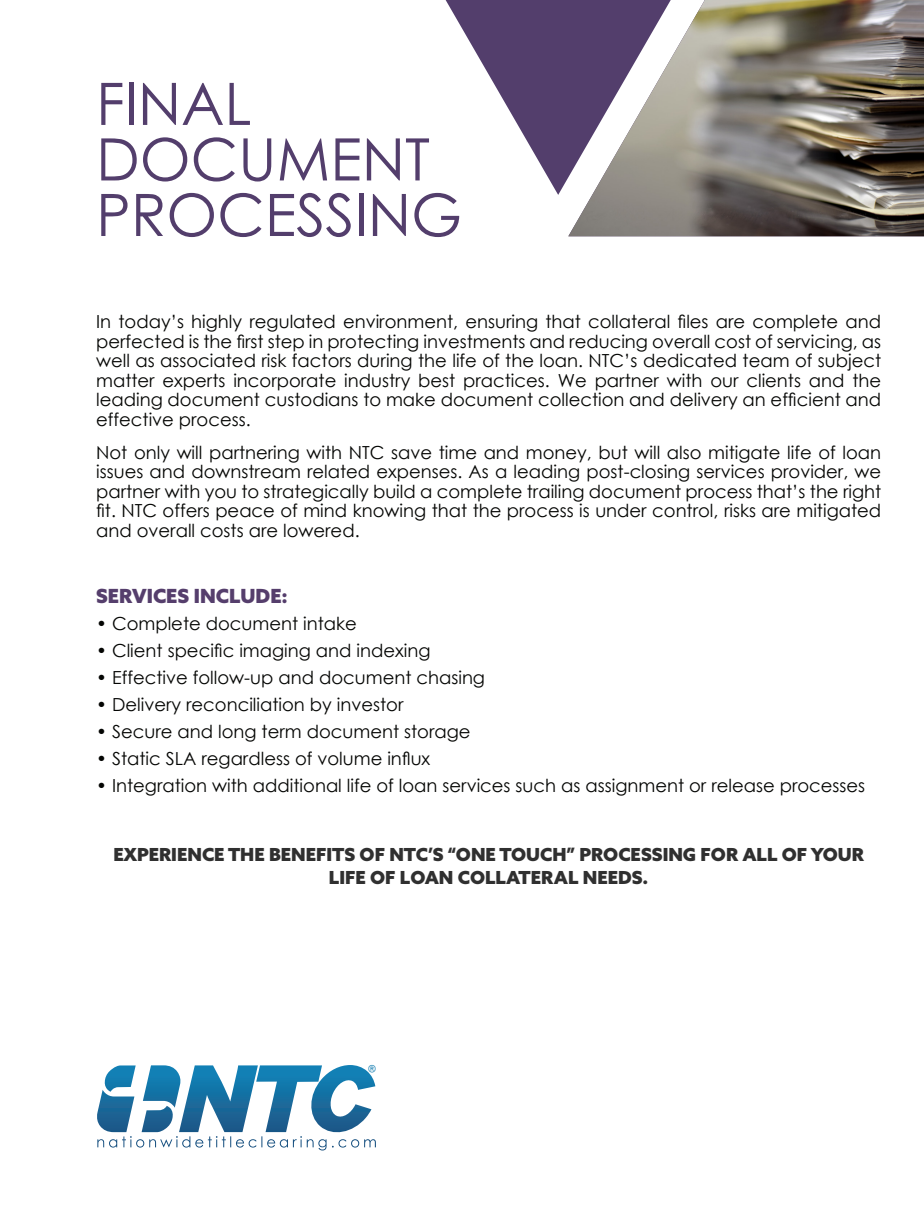
<style>
.page{position:relative;width:924px;height:1221px;background:#fff}
.page>*{position:absolute;margin:0;border:0;box-sizing:border-box;transform-origin:0 0}
.t1{font:58.5px/55.5px "Century Gothic";color:#533e6c}
.intro-paragraph{font:900 19.5px "Azo Sans";color:#553e6c}
.intro-paragraph-2{font:18px/19.5px "Century Gothic";color:#040503;text-align:justify}
.intro-paragraph-3{font:900 18px/22.5px "Azo Sans";color:#303030;text-align:center}
.t2{font:10.05px "Gill Sans";color:#127cb0}
</style>
<div class="page">
<img style="left:568px;top:0;width:355px;height:236px">
<svg style="left:445px;top:0;width:225px;height:195px"></svg>
<svg style="left:97px;top:1065px;width:278px;height:82px"></svg>
<p class="t1" style="left:96px;top:75px;width:367px">FINAL<br>DOCUMENT<br>PROCESSING</p>
<p class="intro-paragraph-2" style="left:96px;top:312px;width:786px">In today’s highly regulated environment, ensuring that collateral files are complete and perfected is the first step in protecting investments and reducing overall cost of servicing, as well as associated risk factors during the life of the loan. NTC’s dedicated team of subject matter experts incorporate industry best practices. We partner with our clients and the leading document custodians to make document collection and delivery an efficient and effective process.</p>
<p class="intro-paragraph-2" style="left:96px;top:442px;width:786px">Not only will partnering with NTC save time and money, but will also mitigate life of loan issues and downstream related expenses. As a leading post-closing services provider, we partner with you to strategically build a complete trailing document process that’s the right fit. NTC offers peace of mind knowing that the process is under control, risks are mitigated and overall costs are lowered.</p>
<p class="intro-paragraph" style="left:96px;top:583px;width:193px">SERVICES INCLUDE:</p>
<p class="intro-paragraph-2" style="left:96px;top:613px;width:262px">• Complete document intake</p>
<p class="intro-paragraph-2" style="left:96px;top:640px;width:336px">• Client specific imaging and indexing</p>
<p class="intro-paragraph-2" style="left:96px;top:667px;width:390px">• Effective follow-up and document chasing</p>
<p class="intro-paragraph-2" style="left:96px;top:694px;width:309px">• Delivery reconciliation by investor</p>
<p class="intro-paragraph-2" style="left:96px;top:721px;width:376px">• Secure and long term document storage</p>
<p class="intro-paragraph-2" style="left:96px;top:748px;width:335px">• Static SLA regardless of volume influx</p>
<p class="intro-paragraph-2" style="left:96px;top:775px;width:770px">• Integration with additional life of loan services such as assignment or release processes</p>
<p class="intro-paragraph-3" style="left:113px;top:843px;width:751px">EXPERIENCE THE BENEFITS OF NTC’S “ONE TOUCH” PROCESSING FOR ALL OF YOUR<br>LIFE OF LOAN COLLATERAL NEEDS.</p>
<p class="t2" style="left:368px;top:1063px;width:9px">®</p>
</div>
